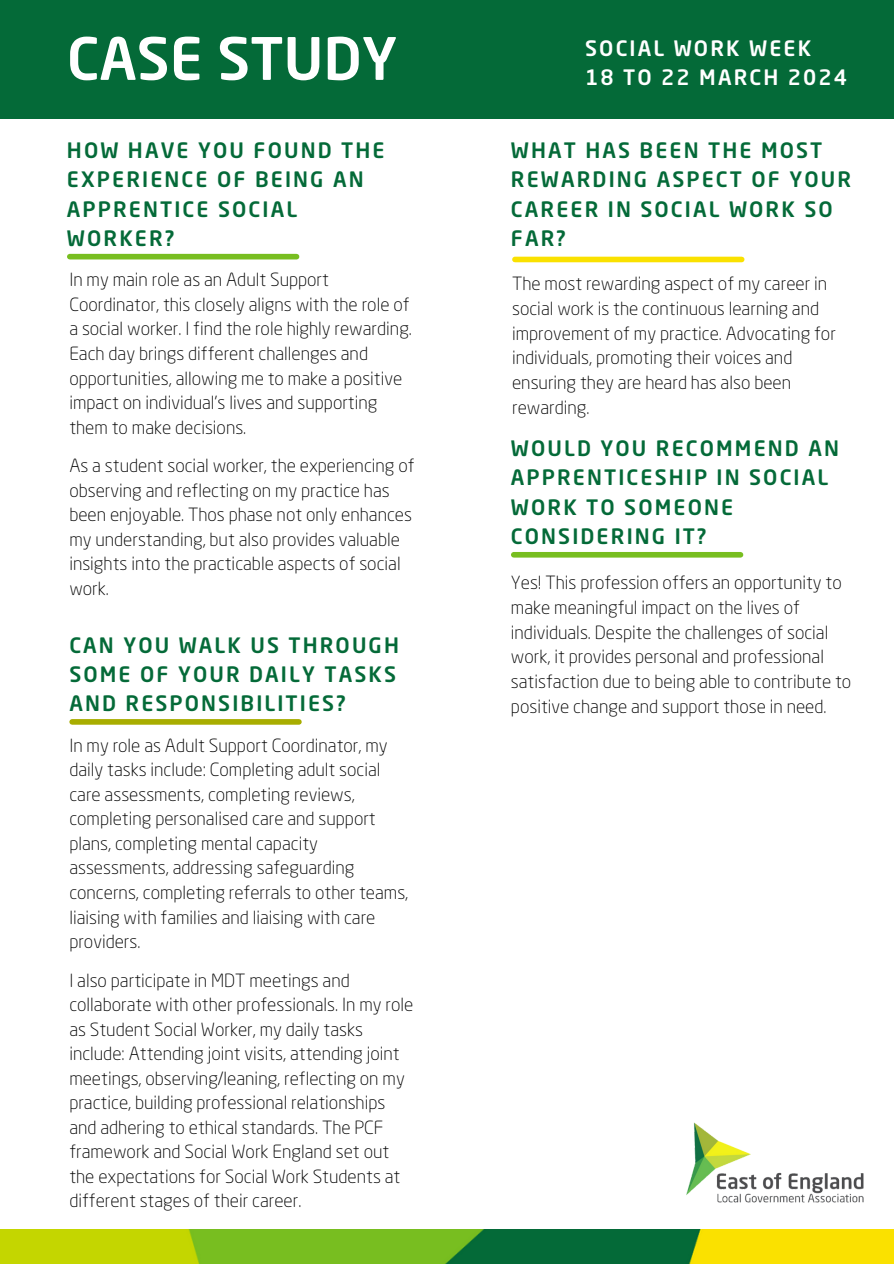
<style>
.page{position:relative;width:894px;height:1264px;background:#fff}
.page>*{position:absolute;margin:0;border:0;box-sizing:border-box;transform-origin:0 0}
.t1{font:500 57.6px "Neo Sans Std";color:#fff}
.t2{font:500 21px/29.2px "Neo Sans Std";letter-spacing:.1em;color:#046a38}
.t3{font:500 21px/29.2px "Neo Sans Std";letter-spacing:.1em;color:#fff}
.t4{font:300 18px/24.5px "Neo Sans Std";color:#000}
</style>
<div class="page">
<div style="left:515px;top:257px;width:226px;height:5px;background:#fae100"></div>
<img style="left:0;top:1229px;width:893px;height:34px">
<div style="left:70px;top:254px;width:226px;height:5px;background:#78be20"></div>
<div style="left:0;top:0;width:893px;height:118px;background:#046a38"></div>
<div style="left:72px;top:719px;width:227px;height:5px;background:#a8ad00"></div>
<div style="left:513px;top:552px;width:227px;height:5px;background:#78be20"></div>
<img style="left:686px;top:1122px;width:178px;height:81px">
<p class="t1" style="left:67px;top:36px;width:332px">CASE STUDY</p>
<h2 class="t3" style="left:585px;top:35px;width:263px">SOCIAL WORK WEEK<br>18 TO 22 MARCH 2024</h2>
<h2 class="t2" style="left:67px;top:138px;width:319px">HOW HAVE YOU FOUND THE<br>EXPERIENCE OF BEING AN<br>APPRENTICE SOCIAL<br>WORKER?</h2>
<p class="t4" style="left:69px;top:269px;width:344px">In my main role as an Adult Support Coordinator, this closely aligns with the role of a social worker. I find the role highly rewarding.<br>Each day brings different challenges and opportunities, allowing me to make a positive impact on individual’s lives and supporting them to make decisions.</p>
<p class="t4" style="left:69px;top:455px;width:346px">As a student social worker, the experiencing of observing and reflecting on my practice has been enjoyable. Thos phase not only enhances my understanding, but also provides valuable insights into the practicable aspects of social work.</p>
<h2 class="t2" style="left:69px;top:632px;width:331px">CAN YOU WALK US THROUGH<br>SOME OF YOUR DAILY TASKS<br>AND RESPONSIBILITIES?</h2>
<p class="t4" style="left:69px;top:735px;width:340px">In my role as Adult Support Coordinator, my daily tasks include: Completing adult social care assessments, completing reviews, completing personalised care and support plans, completing mental capacity assessments, addressing safeguarding concerns, completing referrals to other teams, liaising with families and liaising with care providers.</p>
<p class="t4" style="left:69px;top:969px;width:345px">I also participate in MDT meetings and collaborate with other professionals. In my role as Student Social Worker, my daily tasks include: Attending joint visits, attending joint meetings, observing/leaning, reflecting on my practice, building professional relationships and adhering to ethical standards. The PCF framework and Social Work England set out the expectations for Social Work Students at different stages of their career.</p>
<h1 class="t2" style="left:511px;top:138px;width:341px">WHAT HAS BEEN THE MOST<br>REWARDING ASPECT OF YOUR<br>CAREER IN SOCIAL WORK SO<br>FAR?</h1>
<h2 class="t4" style="left:512px;top:273px;width:325px">The most rewarding aspect of my career in social work is the continuous learning and improvement of my practice. Advocating for individuals, promoting their voices and ensuring they are heard has also been rewarding.</h2>
<p class="t2" style="left:511px;top:436px;width:329px">WOULD YOU RECOMMEND AN<br>APPRENTICESHIP IN SOCIAL<br>WORK TO SOMEONE<br>CONSIDERING IT?</p>
<p class="t4" style="left:511px;top:572px;width:342px">Yes! This profession offers an opportunity to make meaningful impact on the lives of individuals. Despite the challenges of social work, it provides personal and professional satisfaction due to being able to contribute to positive change and support those in need.</p>
</div>
